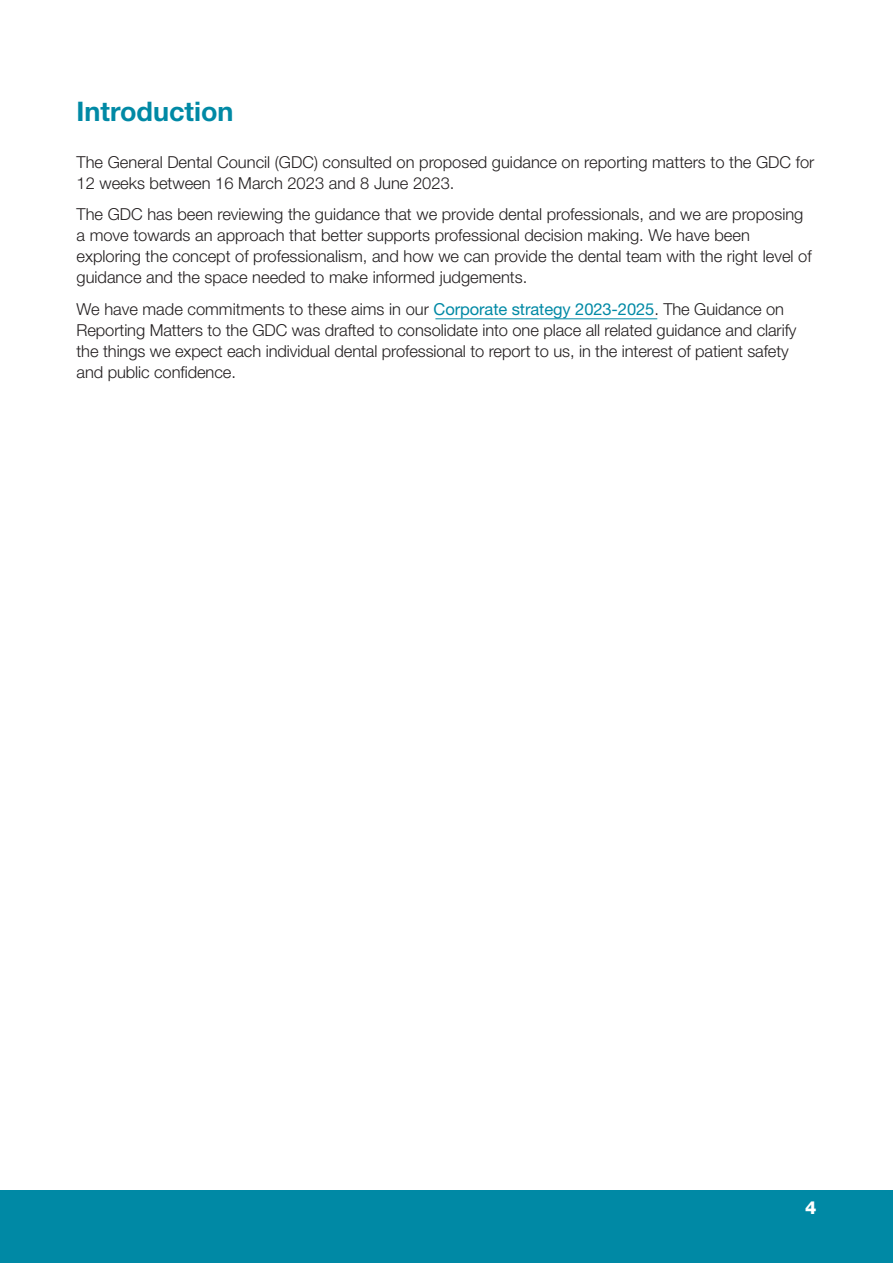
<style>
.page{position:relative;width:893px;height:1263px;background:#fff}
.page>*{position:absolute;margin:0;border:0;box-sizing:border-box;transform-origin:0 0}
.t1{font:700 27px "Helvetica Neue LT Pro";color:#0089a5}
.t2{font:800 18px "Helvetica Neue LT Pro";color:#fff}
.t3{font:300 16.5px/21px "Helvetica Neue LT Pro";color:#231f20}
.s1{font-weight:400;color:#0089a5}
</style>
<div class="page">
<div style="left:0;top:1191px;width:893px;height:72px;background:#0089a5"></div>
<hr style="left:435px;top:319px;width:222px;height:1px;background:#0089a5">
<p class="t1" style="left:77px;top:102px;width:158px">Introduction</p>
<p class="t3" style="left:77px;top:153px;width:739px">The General Dental Council (GDC) consulted on proposed guidance on reporting matters to the GDC for<br>12 weeks between 16 March 2023 and 8 June 2023.</p>
<p class="t3" style="left:77px;top:206px;width:737px">The GDC has been reviewing the guidance that we provide dental professionals, and we are proposing a move towards an approach that better supports professional decision making. We have been exploring the concept of professionalism, and how we can provide the dental team with the right level of guidance and the space needed to make informed judgements.</p>
<p class="t3" style="left:77px;top:300px;width:721px">We have made commitments to these aims in our <span class="s1">Corporate strategy 2023-2025</span>. The Guidance on Reporting Matters to the GDC was drafted to consolidate into one place all related guidance and clarify the things we expect each individual dental professional to report to us, in the interest of patient safety and public confidence.</p>
<p class="t2" style="left:805px;top:1197px;width:13px">4</p>
</div>
